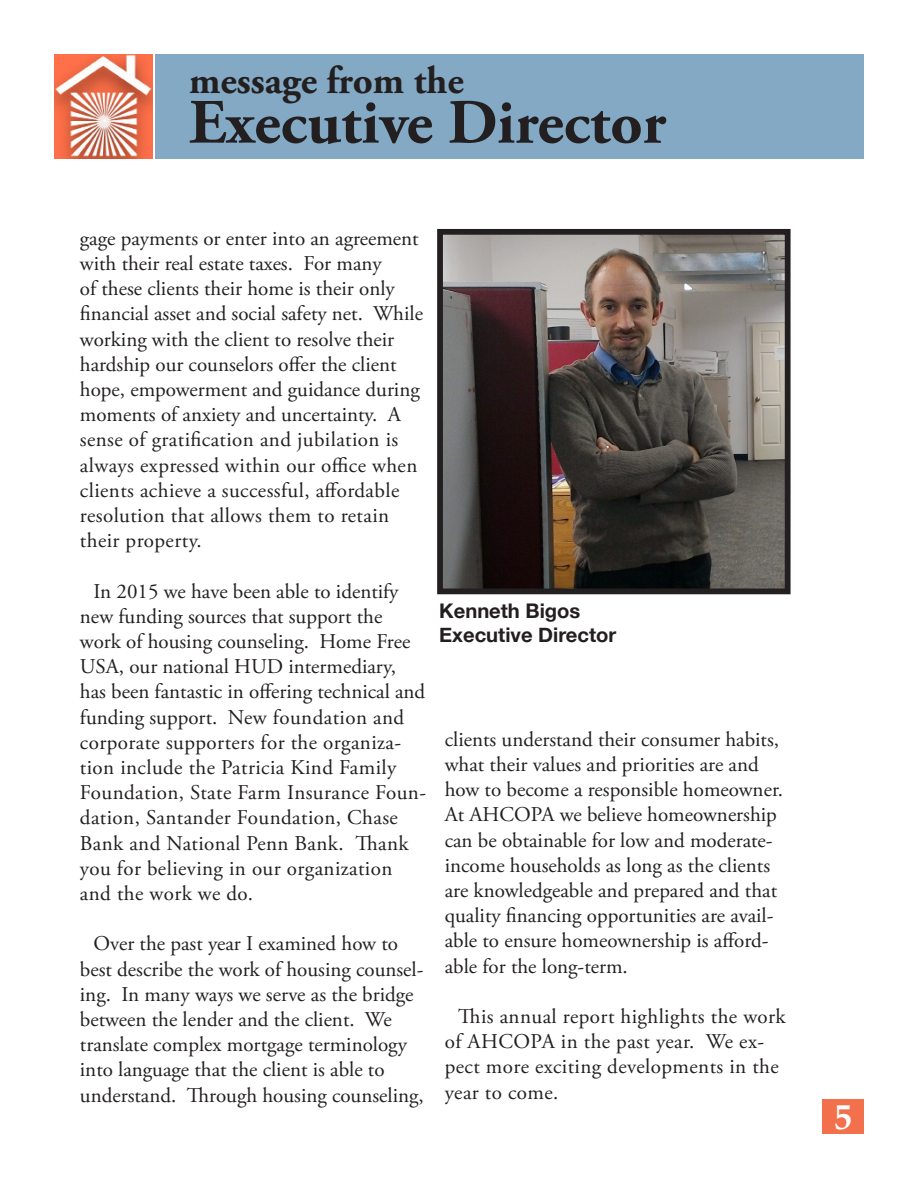
<style>
.page{position:relative;width:918px;height:1188px;background:#fff}
.page>*{position:absolute;margin:0;border:0;box-sizing:border-box;transform-origin:0 0}
.t1{font:700 63px "Adobe Garamond Pro";color:#231f20}
.t2{font:700 39px "Adobe Garamond Pro";color:#231f20}
.t3{font:700 36px "Palatino";color:#fff}
.t4{font:21px/25.2px "Adobe Garamond Pro";color:#231f20}
.t5{font:21px/25.2px "Adobe Garamond Pro";letter-spacing:.02em;color:#231f20}
.t6{font:700 20.25px "Helvetica Neue";color:#231f20}
</style>
<div class="page">
<div style="left:823px;top:1099px;width:41px;height:35px;background:#f3704c"></div>
<img style="left:444px;top:236px;width:340px;height:351px">
<div style="left:437px;top:229px;width:354px;height:365px;border:6px solid #231f20"></div>
<div style="left:156px;top:54px;width:708px;height:105px;background:#83a9c4"></div>
<img style="left:54px;top:54px;width:98px;height:105px">
<p class="t2" style="left:189px;top:58px;width:277px">message from the</p>
<p class="t1" style="left:189px;top:86px;width:479px">Executive Director</p>
<p class="t4" style="left:80px;top:226px;width:345px">gage payments or enter into an agreement with their real estate taxes. For many<br>of these clients their home is their only financial asset and social safety net. While working with the client to resolve their hardship our counselors offer the client hope, empowerment and guidance during moments of anxiety and uncertainty. A sense of gratification and jubilation is always expressed within our office when clients achieve a successful, affordable resolution that allows them to retain their property.</p>
<p class="t5" style="left:80px;top:579px;width:348px;text-indent:14px">In 2015 we have been able to identify new funding sources that support the work of housing counseling. Home Free USA, our national HUD intermediary, has been fantastic in offering technical and funding support. New foundation and corporate supporters for the organiza&shy;tion include the Patricia Kind Family Foundation, State Farm Insurance Foun&shy;dation, Santander Foundation, Chase Bank and National Penn Bank. Thank you for believing in our organization and the work we do.</p>
<p class="t4" style="left:80px;top:932px;width:345px;text-indent:14px">Over the past year I examined how to best describe the work of housing counsel&shy;ing. In many ways we serve as the bridge between the lender and the client. We translate complex mortgage terminology into language that the client is able to understand. Through housing counseling,</p>
<p class="t6" style="left:439px;top:595px;width:143px">Kenneth Bigos</p>
<p class="t6" style="left:439px;top:619px;width:179px">Executive Director</p>
<p class="t4" style="left:445px;top:727px;width:340px">clients understand their consumer habits, what their values and priorities are and how to become a responsible homeowner.<br>At AHCOPA we believe homeownership can be obtainable for low and moderate&shy;income households as long as the clients are knowledgeable and prepared and that quality financing opportunities are avail&shy;able to ensure homeownership is afford&shy;able for the long-term.</p>
<p class="t5" style="left:445px;top:1004px;width:342px;text-indent:14px">This annual report highlights the work of AHCOPA in the past year. We ex&shy;pect more exciting developments in the year to come.</p>
<p class="t3" style="left:834px;top:1086px;width:19px">5</p>
</div>
